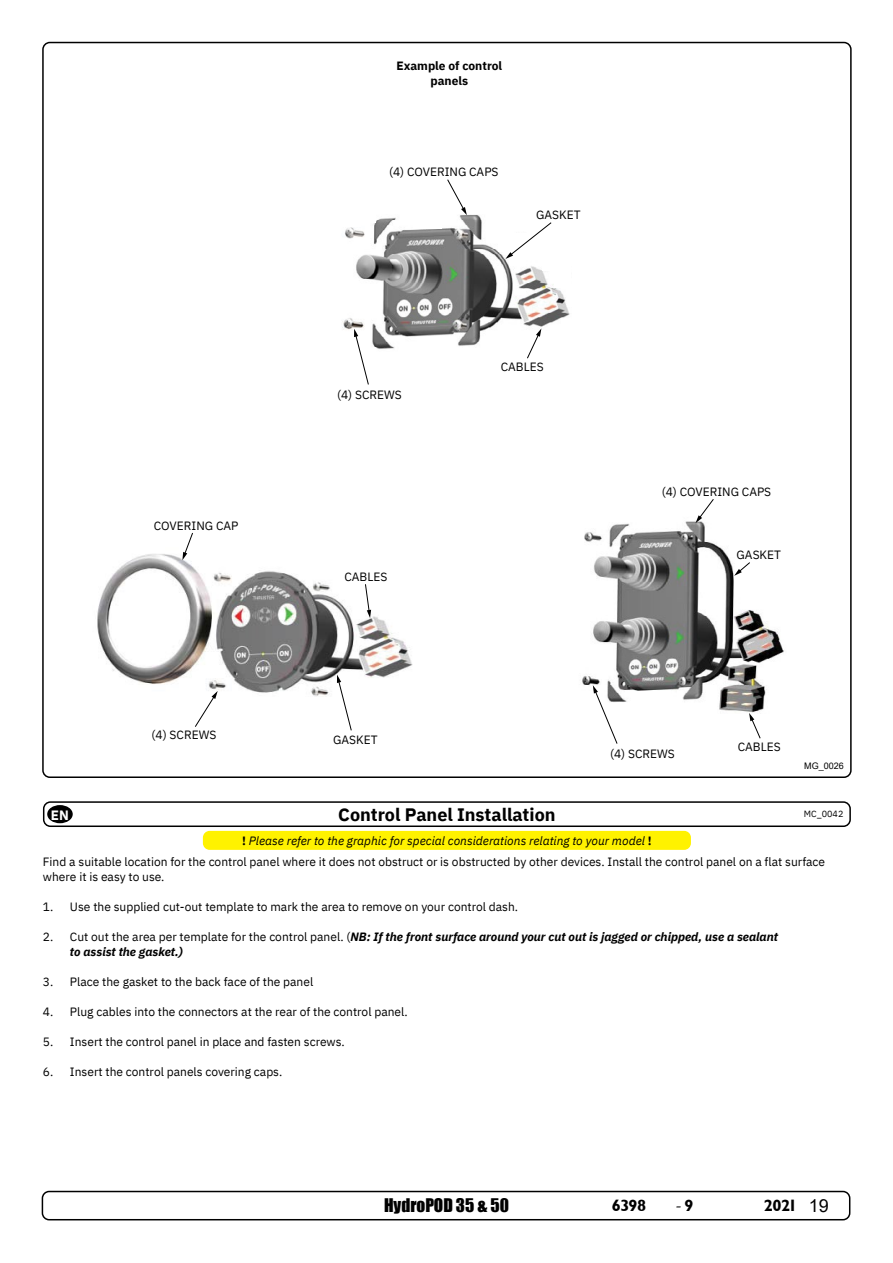
<style>
.page{position:relative;width:893px;height:1263px;background:#fff}
.page>*{position:absolute;margin:0;border:0;box-sizing:border-box;transform-origin:0 0}
.t1{font:700 18px "IBM Plex Sans";color:#000}
.t2{font:18px "Minion Pro";color:#000}
.t3{font:17.25px "Impact";color:#000}
.t4{font:16.5px "Garrison Sans BOLD";letter-spacing:-.035em;color:#000}
.t5{font:700 13.5px "IBM Plex Sans";color:#fff}
.t6{font:12px/15px "IBM Plex Sans";color:#000}
.t7{font:italic 700 12px/15px "IBM Plex Sans";color:#000}
.t8{font:italic 12px "IBM Plex Sans";color:#000}
.t9{font:700 12px/14.4px "IBM Plex Sans";color:#000;text-align:center}
.t10{font:9px "IBM Plex Sans";color:#000}
.t11{font:9px "Arial";color:#000}
.s1{font-weight:400;font-style:normal}
.s2{font-weight:700;font-style:normal}
.s3{font-family:"Garrison Sans BOLD";font-size:16.5px}
.s4{font-family:"Arial";font-size:18px}
</style>
<div class="page">
<div style="left:42px;top:1191px;width:808px;height:29px;border:2px solid #000;border-radius:7px"></div>
<div style="left:43px;top:801px;width:808px;height:26px;border:2px solid #000;border-radius:7px"></div>
<div style="left:48px;top:806px;width:24px;height:16px;background:#000;border-radius:50%"></div>
<div style="left:47px;top:805px;width:26px;height:18px;border:2px solid #000;border-radius:50%"></div>
<div style="left:203px;top:831px;width:488px;height:19px;background:#fff200;border-radius:7px"></div>
<img style="left:342px;top:214px;width:228px;height:135px">
<img style="left:582px;top:521px;width:202px;height:192px">
<img style="left:97px;top:554px;width:316px;height:142px">
<div style="left:555px;top:268px;width:16px;height:20px;background:#fff"></div>
<div style="left:499px;top:234px;width:28px;height:18px;background:#fff"></div>
<div style="left:414px;top:201px;width:28px;height:27px;background:#fff"></div>
<div style="left:347px;top:196px;width:29px;height:27px;background:#fff"></div>
<div style="left:542px;top:243px;width:28px;height:28px;background:#fff"></div>
<div style="left:332px;top:200px;width:29px;height:27px;background:#fff"></div>
<svg style="left:447px;top:179px;width:20px;height:36px"></svg>
<svg style="left:505px;top:222px;width:47px;height:37px"></svg>
<svg style="left:526px;top:328px;width:15px;height:31px"></svg>
<svg style="left:354px;top:329px;width:15px;height:56px"></svg>
<svg style="left:194px;top:691px;width:24px;height:36px"></svg>
<svg style="left:182px;top:532px;width:12px;height:28px"></svg>
<svg style="left:337px;top:675px;width:15px;height:56px"></svg>
<svg style="left:365px;top:583px;width:6px;height:35px"></svg>
<svg style="left:593px;top:685px;width:25px;height:59px"></svg>
<svg style="left:749px;top:713px;width:12px;height:26px"></svg>
<svg style="left:695px;top:499px;width:19px;height:24px"></svg>
<svg style="left:734px;top:561px;width:17px;height:15px"></svg>
<p class="t9" style="left:396px;top:58px;width:107px">Example of control panels</p>
<p class="t6" style="left:389px;top:164px;width:111px">(4) COVERING CAPS</p>
<p class="t6" style="left:536px;top:207px;width:46px">GASKET</p>
<p class="t6" style="left:154px;top:517px;width:86px">COVERING CAP</p>
<p class="t6" style="left:152px;top:726px;width:66px">(4) SCREWS</p>
<p class="t6" style="left:337px;top:386px;width:66px">(4) SCREWS</p>
<p class="t6" style="left:344px;top:568px;width:44px">CABLES</p>
<p class="t6" style="left:333px;top:732px;width:46px">GASKET</p>
<p class="t6" style="left:501px;top:358px;width:44px">CABLES</p>
<p class="t6" style="left:662px;top:483px;width:111px">(4) COVERING CAPS</p>
<p class="t6" style="left:737px;top:546px;width:46px">GASKET</p>
<p class="t6" style="left:610px;top:745px;width:66px">(4) SCREWS</p>
<p class="t6" style="left:738px;top:738px;width:44px">CABLES</p>
<p class="t11" style="left:804px;top:760px;width:41px">MG_0026</p>
<p class="t5" style="left:51px;top:804px;width:19px">EN</p>
<p class="t1" style="left:338px;top:800px;width:219px">Control Panel Installation</p>
<p class="t6" style="left:43px;top:853px;width:784px">Find a suitable location for the control panel where it does not obstruct or is obstructed by other devices. Install the control panel on a flat surface where it is easy to use.</p>
<p class="t6" style="left:43px;top:898px;width:477px">1. Use the supplied cut-out template to mark the area to remove on your control dash.</p>
<p class="t7" style="left:70px;top:928px;width:709px;text-indent:-27px"><span class="s1">2. Cut out the area per template for the control panel. (</span>NB: If the front surface around your cut out is jagged or chipped, use a sealant to assist the gasket.)</p>
<p class="t6" style="left:43px;top:973px;width:272px">3. Place the gasket to the back face of the panel</p>
<p class="t6" style="left:43px;top:1003px;width:366px">4. Plug cables into the connectors at the rear of the control panel.</p>
<p class="t6" style="left:43px;top:1033px;width:303px">5. Insert the control panel in place and fasten screws.</p>
<p class="t6" style="left:43px;top:1063px;width:241px">6. Insert the control panels covering caps.</p>
<p class="t10" style="left:804px;top:807px;width:41px">MC_0042</p>
<p class="t8" style="left:242px;top:831px;width:411px"><span class="s2">!</span> Please refer to the graphic for special considerations relating to your model <span class="s2">!</span></p>
<h2 class="t3" style="left:384px;top:1192px;width:126px">HydroPOD 35 &amp; 50</h2>
<h3 class="t4" style="left:612px;top:1196px;width:36px">6398</h3>
<h1 class="t2" style="left:675px;top:1193px;width:20px">-<span class="s3">9</span></h1>
<h3 class="t4" style="left:764px;top:1196px;width:66px">2021 <span class="s4">19</span></h3>
</div>
